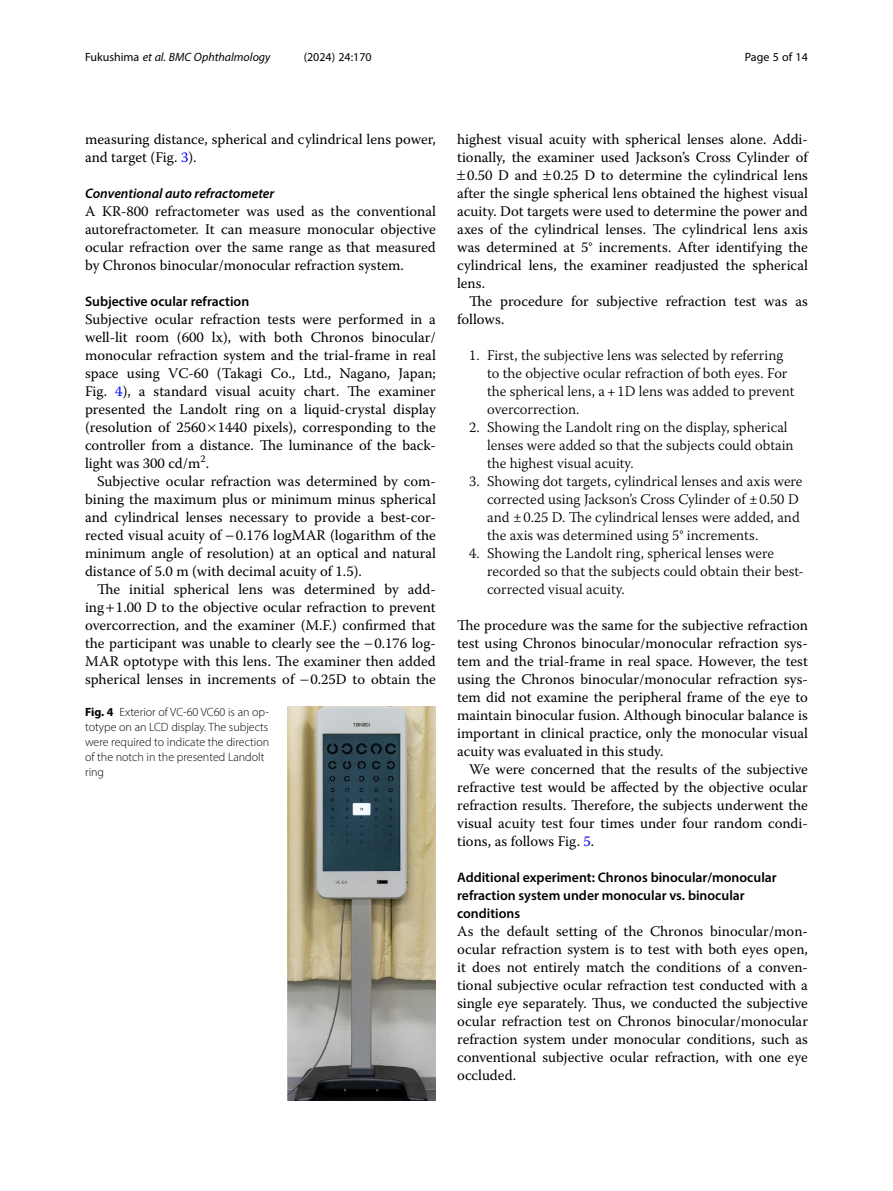
<style>
.page{position:relative;width:893px;height:1191px;background:#fff}
.page>*{position:absolute;margin:0;border:0;box-sizing:border-box;transform-origin:0 0}
.Body_Text{font:14.7px/18px "Warnock Pro";color:#000;text-align:justify}
.Body_Text_Indent{font:14.7px/18px "Warnock Pro";color:#000;text-align:justify}
.Ordered_L1{font:300 14.7px/18px "Warnock Pro";color:#000}
.Head_2{font:600 13.8px/18px "Myriad Pro";color:#000}
.Head_3{font:italic 600 13.8px "Myriad Pro";color:#000}
.Figure_Caption_Side{font:300 12px/15px "Myriad Pro";color:#000}
.t1{font:italic 12px "Myriad Pro";color:#000}
.t2{font:12px "Myriad Pro";color:#000}
.s1{font-style:normal}
.s2{color:#00f}
.s3{font-weight:700}
</style>
<div class="page">
<img style="left:287px;top:706px;width:149px;height:395px">
<p class="t1" style="left:85px;top:50px;width:187px"><span class="s1">Fukushima</span> et al. BMC Ophthalmology</p>
<p class="t2" style="left:304px;top:50px;width:70px">(2024) 24:170</p>
<p class="t2" style="left:745px;top:50px;width:65px">Page 5 of 14</p>
<p class="Body_Text_Indent" style="left:85px;top:130px;width:352px">measuring distance, spherical and cylindrical lens power, and target (Fig. <span class="s2">3</span>).</p>
<p class="Head_3" style="left:85px;top:185px;width:191px">Conventional auto refractometer</p>
<p class="Body_Text" style="left:85px;top:202px;width:352px">A KR-800 refractometer was used as the conventional autorefractometer. It can measure monocular objective ocular refraction over the same range as that measured by Chronos binocular/monocular refraction system.</p>
<p class="Head_2" style="left:85px;top:292px;width:166px">Subjective ocular refraction</p>
<p class="Body_Text" style="left:85px;top:310px;width:352px">Subjective ocular refraction tests were performed in a well-lit room (600 lx), with both Chronos binocular/ monocular refraction system and the trial-frame in real space using VC-60 (Takagi Co., Ltd., Nagano, Japan; Fig. <span class="s2">4</span>), a standard visual acuity chart. The examiner presented the Landolt ring on a liquid-crystal display (resolution of 2560 1440 pixels), corresponding to the controller from a distance. The luminance of the back&shy;light was 300 cd/m<sup>2</sup>.</p>
<p class="Body_Text_Indent" style="left:85px;top:472px;width:352px;text-indent:12px">Subjective ocular refraction was determined by com&shy;bining the maximum plus or minimum minus spherical and cylindrical lenses necessary to provide a best-cor&shy;rected visual acuity of −0.176 logMAR (logarithm of the minimum angle of resolution) at an optical and natural distance of 5.0 m (with decimal acuity of 1.5).</p>
<p class="Body_Text_Indent" style="left:85px;top:580px;width:352px;text-indent:12px">The initial spherical lens was determined by add&shy;ing 1.00 D to the objective ocular refraction to prevent overcorrection, and the examiner (M.F.) confirmed that the participant was unable to clearly see the −0.176 log-MAR optotype with this lens. The examiner then added spherical lenses in increments of −0.25D to obtain the</p>
<p class="Figure_Caption_Side" style="left:85px;top:704px;width:186px"><span class="s3">Fig. 4</span> Exterior of VC-60 VC60 is an op&shy;totype on an LCD display. The subjects were required to indicate the direction of the notch in the presented Landolt ring</p>
<p class="Body_Text_Indent" style="left:457px;top:130px;width:352px">highest visual acuity with spherical lenses alone. Addi-</p>
<p class="Body_Text_Indent" style="left:457px;top:148px;width:352px">tionally, the examiner used Jackson’s Cross Cylinder of</p>
<p class="Body_Text_Indent" style="left:467px;top:166px;width:342px">0.50 D and 0.25 D to determine the cylindrical lens</p>
<p class="Body_Text_Indent" style="left:457px;top:184px;width:352px">after the single spherical lens obtained the highest visual</p>
<p class="Body_Text_Indent" style="left:457px;top:202px;width:352px">acuity. Dot targets were used to determine the power and</p>
<p class="Body_Text_Indent" style="left:457px;top:220px;width:352px">axes of the cylindrical lenses. The cylindrical lens axis</p>
<p class="Body_Text_Indent" style="left:457px;top:238px;width:352px">was determined at 5° increments. After identifying the</p>
<p class="Body_Text_Indent" style="left:457px;top:256px;width:352px">cylindrical lens, the examiner readjusted the spherical</p>
<p class="Body_Text_Indent" style="left:457px;top:274px;width:30px">lens.</p>
<p class="Body_Text_Indent" style="left:457px;top:292px;width:352px;text-indent:12px">The procedure for subjective refraction test was as follows.</p>
<p class="Ordered_L1" style="left:487px;top:346px;width:309px;text-indent:-18px">1. First, the subjective lens was selected by referring to the objective ocular refraction of both eyes. For the spherical lens, a+1D lens was added to prevent overcorrection.</p>
<p class="Ordered_L1" style="left:487px;top:418px;width:308px;text-indent:-18px">2. Showing the Landolt ring on the display, spherical lenses were added so that the subjects could obtain the highest visual acuity.</p>
<p class="Ordered_L1" style="left:487px;top:472px;width:317px;text-indent:-18px">3. Showing dot targets, cylindrical lenses and axis were corrected using Jackson’s Cross Cylinder of ±0.50 D and ±0.25 D. The cylindrical lenses were added, and the axis was determined using 5° increments.</p>
<p class="Ordered_L1" style="left:487px;top:544px;width:318px;text-indent:-18px">4. Showing the Landolt ring, spherical lenses were recorded so that the subjects could obtain their best&shy;corrected visual acuity.</p>
<p class="Body_Text" style="left:457px;top:616px;width:352px">The procedure was the same for the subjective refraction test using Chronos binocular/monocular refraction sys&shy;tem and the trial-frame in real space. However, the test using the Chronos binocular/monocular refraction sys&shy;tem did not examine the peripheral frame of the eye to maintain binocular fusion. Although binocular balance is important in clinical practice, only the monocular visual acuity was evaluated in this study.</p>
<p class="Body_Text_Indent" style="left:457px;top:760px;width:352px;text-indent:12px">We were concerned that the results of the subjective refractive test would be affected by the objective ocular refraction results. Therefore, the subjects underwent the visual acuity test four times under four random condi&shy;tions, as follows Fig. <span class="s2">5</span>.</p>
<p class="Head_2" style="left:457px;top:868px;width:321px">Additional experiment: Chronos binocular/monocular refraction system under monocular vs. binocular conditions</p>
<p class="Body_Text" style="left:457px;top:922px;width:352px">As the default setting of the Chronos binocular/mon&shy;ocular refraction system is to test with both eyes open, it does not entirely match the conditions of a conven&shy;tional subjective ocular refraction test conducted with a single eye separately. Thus, we conducted the subjective ocular refraction test on Chronos binocular/monocular refraction system under monocular conditions, such as conventional subjective ocular refraction, with one eye occluded.</p>
</div>
